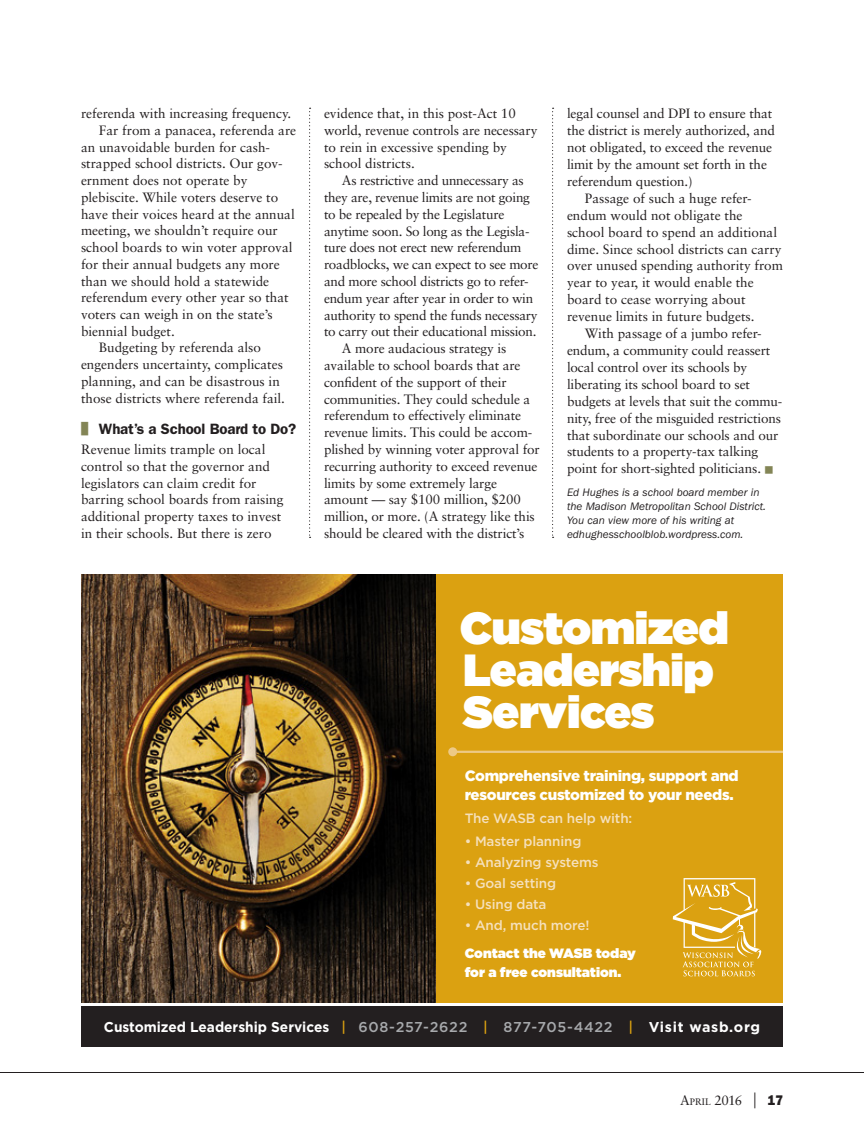
<style>
.page{position:relative;width:864px;height:1134px;background:#fff}
.page>*{position:absolute;margin:0;border:0;box-sizing:border-box;transform-origin:0 0}
.t1{font:900 45px/42px "Gotham";letter-spacing:-.01em;color:#fff}
.t2{font:900 15px/18.9px "Gotham";letter-spacing:-.02em;color:#fff}
.t3{font:600 15px "Franklin Gothic";letter-spacing:-.01em;color:#231f20}
.t4{font:700 14.25px "Gotham";color:#fff;scale:.96 1}
.t5{font:13.5px/16.8px "Sabon";letter-spacing:-.01em;color:#231f20}
.t6{font:500 13.5px "Gotham";letter-spacing:-.01em;color:#f5e0bc}
.t7{font:900 13.5px/18.1px "Gotham";color:#fff}
.t8{font:13.5px "Sabon";color:#231f20}
.t9{font:italic 11.25px/14px "Franklin Gothic";color:#231f20}
.s1{font-weight:800;font-size:13.5px;color:#838556}
.s2{font-family:"Universal Newswith Comm Pi";font-size:15px;color:#838556}
.s3{font-weight:500;color:#dba111}
.s4{font-weight:500;color:#a7a9ac}
.s5{font-size:9.45px}
.s6{font-size:20.25px}
.s7{font-family:"Franklin Gothic";font-weight:800;font-size:14.1px}
</style>
<div class="page">
<svg style="left:552px;top:108px;width:2px;height:430px"></svg>
<svg style="left:309px;top:108px;width:2px;height:430px"></svg>
<hr style="left:0;top:1072px;width:864px;height:1px;background:#231f20">
<div style="left:435px;top:574px;width:348px;height:473px;background:#dba111"></div>
<img style="left:81px;top:574px;width:354px;height:429px">
<hr style="left:453px;top:751px;width:330px;height:2px;background:#edc986">
<div style="left:448px;top:747px;width:9px;height:9px;background:#edc986;border-radius:50%"></div>
<svg style="left:673px;top:878px;width:88px;height:98px"></svg>
<div style="left:81px;top:1003px;width:702px;height:44px;background:#fff"></div>
<div style="left:81px;top:1006px;width:702px;height:41px;background:#231f20"></div>
<p class="t5" style="left:81px;top:105px;width:212px">referenda with increasing frequency.</p>
<p class="t5" style="left:99px;top:122px;width:199px">Far from a panacea, referenda are</p>
<p class="t5" style="left:81px;top:138px;width:191px">an unavoidable burden for cash-</p>
<p class="t5" style="left:81px;top:155px;width:203px">strapped school districts. Our gov-</p>
<p class="t5" style="left:81px;top:172px;width:168px">ernment does not operate by</p>
<p class="t5" style="left:81px;top:189px;width:199px">plebiscite. While voters deserve to</p>
<p class="t5" style="left:81px;top:205px;width:215px">have their voices heard at the annual</p>
<p class="t5" style="left:81px;top:222px;width:198px">meeting, we shouldn’t require our</p>
<p class="t5" style="left:81px;top:239px;width:213px">school boards to win voter approval</p>
<p class="t5" style="left:81px;top:256px;width:200px">for their annual budgets any more</p>
<p class="t5" style="left:81px;top:272px;width:190px">than we should hold a statewide</p>
<p class="t5" style="left:81px;top:289px;width:209px">referendum every other year so that</p>
<p class="t5" style="left:81px;top:306px;width:193px">voters can weigh in on the state’s</p>
<p class="t5" style="left:81px;top:323px;width:95px">biennial budget.</p>
<p class="t5" style="left:99px;top:339px;width:164px">Budgeting by referenda also</p>
<p class="t5" style="left:81px;top:356px;width:204px">engenders uncertainty, complicates</p>
<p class="t5" style="left:81px;top:373px;width:200px">planning, and can be disastrous in</p>
<p class="t5" style="left:81px;top:389px;width:206px">those districts where referenda fail.</p>
<p class="t3" style="left:78px;top:420px;width:220px"><span class="s1">|</span> What’s a School Board to Do?</p>
<p class="t5" style="left:81px;top:441px;width:204px">Revenue limits trample on local control so that the governor and legislators can claim credit for barring school boards from raising additional property taxes to invest in their schools. But there is zero</p>
<p class="t5" style="left:324px;top:105px;width:215px">evidence that, in this post-Act 10 world, revenue controls are necessary to rein in excessive spending by school districts.</p>
<p class="t5" style="left:342px;top:172px;width:183px">As restrictive and unnecessary as</p>
<p class="t5" style="left:324px;top:189px;width:208px">they are, revenue limits are not going</p>
<p class="t5" style="left:324px;top:206px;width:182px">to be repealed by the Legislature</p>
<p class="t5" style="left:324px;top:222px;width:207px">anytime soon. So long as the Legisla-</p>
<p class="t5" style="left:324px;top:239px;width:199px">ture does not erect new referendum</p>
<p class="t5" style="left:324px;top:256px;width:216px">roadblocks, we can expect to see more</p>
<p class="t5" style="left:324px;top:273px;width:206px">and more school districts go to refer-</p>
<p class="t5" style="left:324px;top:290px;width:211px">endum year after year in order to win</p>
<p class="t5" style="left:324px;top:306px;width:215px">authority to spend the funds necessary</p>
<p class="t5" style="left:324px;top:323px;width:214px">to carry out their educational mission.</p>
<p class="t5" style="left:342px;top:340px;width:166px">A more audacious strategy is</p>
<p class="t5" style="left:324px;top:357px;width:198px">available to school boards that are</p>
<p class="t5" style="left:324px;top:374px;width:184px">confident of the support of their</p>
<p class="t5" style="left:324px;top:390px;width:208px">communities. They could schedule a</p>
<p class="t5" style="left:324px;top:407px;width:199px">referendum to effectively eliminate</p>
<p class="t5" style="left:324px;top:424px;width:210px">revenue limits. This could be accom-</p>
<p class="t5" style="left:324px;top:441px;width:217px">plished by winning voter approval for</p>
<p class="t5" style="left:324px;top:458px;width:215px">recurring authority to exceed revenue</p>
<p class="t5" style="left:324px;top:474px;width:175px">limits by some extremely large</p>
<p class="t5" style="left:324px;top:491px;width:199px">amount — say $100 million, $200</p>
<p class="t5" style="left:324px;top:508px;width:212px">million, or more. (A strategy like this</p>
<p class="t5" style="left:324px;top:525px;width:202px">should be cleared with the district’s</p>
<p class="t5" style="left:567px;top:105px;width:207px">legal counsel and DPI to ensure that</p>
<p class="t5" style="left:567px;top:122px;width:210px">the district is merely authorized, and</p>
<p class="t5" style="left:567px;top:139px;width:207px">not obligated, to exceed the revenue</p>
<p class="t5" style="left:567px;top:156px;width:202px">limit by the amount set forth in the</p>
<p class="t5" style="left:567px;top:173px;width:127px">referendum question.)</p>
<p class="t5" style="left:585px;top:190px;width:168px">Passage of such a huge refer-</p>
<p class="t5" style="left:567px;top:206px;width:177px">endum would not obligate the</p>
<p class="t5" style="left:567px;top:223px;width:212px">school board to spend an additional</p>
<p class="t5" style="left:567px;top:240px;width:216px">dime. Since school districts can carry</p>
<p class="t5" style="left:567px;top:257px;width:217px">over unused spending authority from</p>
<p class="t5" style="left:567px;top:274px;width:188px">year to year, it would enable the</p>
<p class="t5" style="left:567px;top:291px;width:180px">board to cease worrying about</p>
<p class="t5" style="left:567px;top:308px;width:189px">revenue limits in future budgets.</p>
<p class="t5" style="left:585px;top:325px;width:178px">With passage of a jumbo refer-</p>
<p class="t5" style="left:567px;top:342px;width:205px">endum, a community could reassert</p>
<p class="t5" style="left:567px;top:359px;width:182px">local control over its schools by</p>
<p class="t5" style="left:567px;top:376px;width:185px">liberating its school board to set</p>
<p class="t5" style="left:567px;top:393px;width:217px">budgets at levels that suit the commu-</p>
<p class="t5" style="left:567px;top:409px;width:216px">nity, free of the misguided restrictions</p>
<p class="t5" style="left:567px;top:426px;width:213px">that subordinate our schools and our</p>
<p class="t5" style="left:567px;top:443px;width:193px">students to a property-tax talking</p>
<p class="t5" style="left:567px;top:460px;width:208px">point for short-sighted politicians. <span class="s2">n</span></p>
<p class="t9" style="left:567px;top:486px;width:201px">Ed Hughes is a school board member in the Madison Metropolitan School District.<br>You can view more of his writing at edhughesschoolblob.wordpress.com.</p>
<h1 class="t1" style="left:460px;top:606px;width:271px">Customized<br>Leadership<br>Services</h1>
<p class="t2" style="left:465px;top:767px;width:276px">Comprehensive training, support and resources customized to your needs.</p>
<p class="t6" style="left:465px;top:809px;width:169px">The WASB can help with:</p>
<p class="t6" style="left:465px;top:832px;width:118px">• Master planning</p>
<p class="t6" style="left:465px;top:853px;width:135px">• Analyzing systems</p>
<p class="t6" style="left:465px;top:874px;width:93px">• Goal setting</p>
<p class="t6" style="left:465px;top:895px;width:83px">• Using data</p>
<p class="t6" style="left:465px;top:916px;width:126px">• And, much more!</p>
<p class="t7" style="left:465px;top:944px;width:173px">Contact the WASB today for a free consultation.</p>
<p class="t4" style="left:104px;top:1018px;width:685px">Customized Leadership Services <span class="s3">|</span> <span class="s4">608-257-2622</span> <span class="s3">|</span> <span class="s4">877-705-4422</span> <span class="s3">|</span> Visit wasb.org</p>
<p class="t8" style="left:680px;top:1093px;width:104px">A<span class="s5">pril</span> 2016 <span class="s6">|</span> <span class="s7">17</span></p>
</div>
